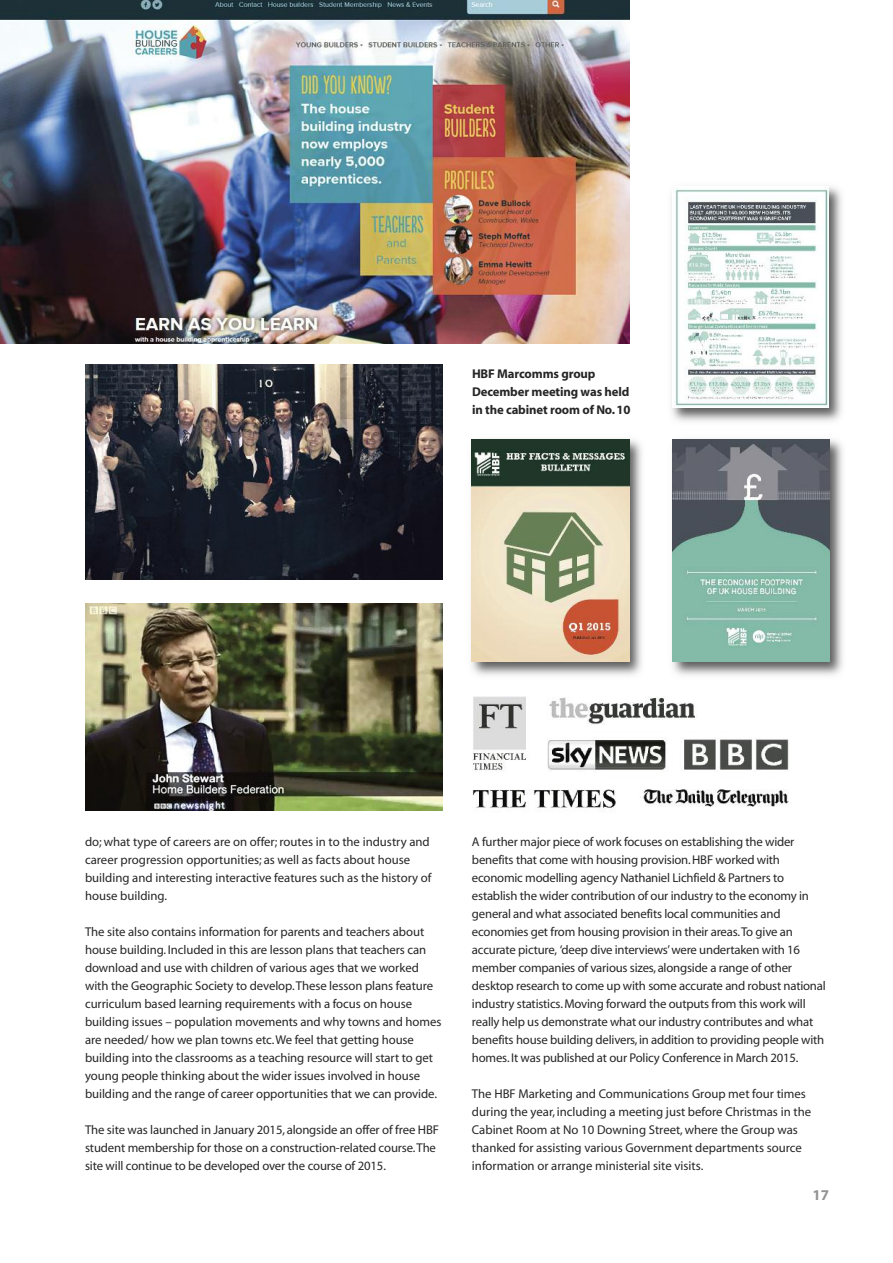
<style>
.page{position:relative;width:893px;height:1263px;background:#fff}
.page>*{position:absolute;margin:0;border:0;box-sizing:border-box;transform-origin:0 0}
.t1{font:700 15px "Myriad";color:#939393}
.t2{font:12.75px/18px "Myriad";letter-spacing:-.01em;color:#272627}
.t3{font:700 12.75px/18px "Myriad";letter-spacing:-.01em;color:#272627}
</style>
<div class="page">
<img style="left:1px;top:0;width:628px;height:343px">
<img style="left:472px;top:696px;width:317px;height:113px">
<img style="left:85px;top:364px;width:357px;height:216px">
<img style="left:85px;top:603px;width:357px;height:207px">
<img style="left:672px;top:439px;width:171px;height:237px">
<img style="left:673px;top:440px;width:157px;height:222px">
<img style="left:471px;top:439px;width:171px;height:237px">
<img style="left:472px;top:439px;width:157px;height:223px">
<img style="left:671px;top:186px;width:171px;height:236px">
<img style="left:673px;top:187px;width:156px;height:221px">
<p class="t3" style="left:472px;top:366px;width:160px">HBF Marcomms group<br>December meeting was held in the cabinet room of No.10</p>
<p class="t2" style="left:85px;top:834px;width:348px">do; what type of careers are on offer;routes in to the industry and career progression opportunities; as well as facts about house building and interesting interactive features such as the history of house building.</p>
<p class="t2" style="left:85px;top:924px;width:358px">The site also contains information for parents and teachers about house building. Included in this are lesson plans that teachers can download and use with children of various ages that we worked with the Geographic Society to develop.These lesson plans feature curriculum based learning requirements with a focus on house building issues – population movements and why towns and homes are needed/ how we plan towns etc.We feel that getting house building into the classrooms as a teaching resource will start to get young people thinking about the wider issues involved in house building and the range of career opportunities that we can provide.</p>
<p class="t2" style="left:85px;top:1122px;width:356px">The site was launched in January 2015, alongside an offer of free HBF student membership for those on a construction-related course.The site will continue to be developed over the course of 2015.</p>
<p class="t2" style="left:472px;top:834px;width:355px">A further major piece of work focuses on establishing the wider benefits that come with housing provision.HBF worked with economic modelling agency Nathaniel Lichfield &amp; Partners to establish the wider contribution of our industry to the economy in general and what associated benefits local communities and economies get from housing provision in their areas.To give an accurate picture, ‘deep dive interviews’were undertaken with 16 member companies of various sizes,alongside a range of other desktop research to come up with some accurate and robust national industry statistics.Moving forward the outputs from this work will really help us demonstrate what our industry contributes and what benefits house building delivers,in addition to providing people with homes.It was published at our Policy Conference in March 2015.</p>
<p class="t2" style="left:472px;top:1086px;width:341px">The HBF Marketing and Communications Group met four times during the year, including a meeting just before Christmas in the Cabinet Room at No 10 Downing Street,where the Group was thanked for assisting various Government departments source information or arrange ministerial site visits.</p>
<p class="t1" style="left:813px;top:1189px;width:18px">17</p>
</div>
